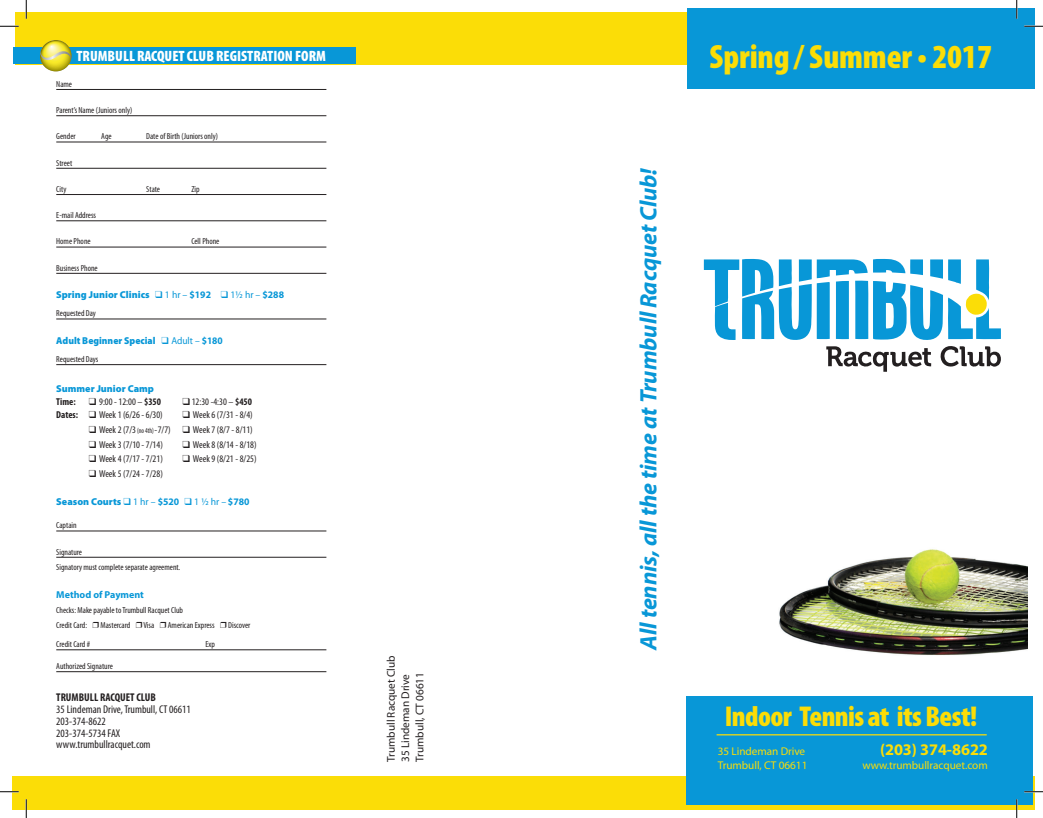
<style>
.page{position:relative;width:1043px;height:818px;background:#fff}
.page>*{position:absolute;margin:0;border:0;box-sizing:border-box;transform-origin:0 0}
.t1{font:900 condensed 33.75px "Myriad Pro";letter-spacing:-.005em;color:#fbdd07}
.t2{font:900 condensed 28.75px "Myriad Pro";letter-spacing:-.02em;color:#fbdd07}
.t3{font:italic 700 23.75px "Myriad Pro";letter-spacing:-.005em;color:#0897d7}
.t4{font:700 16.25px "Myriad Pro";letter-spacing:-.005em;color:#fbdd07}
.t5{font:900 condensed 15px "Myriad Pro";color:#fff}
.t6{font:condensed 11.25px/11.9px "Myriad Pro";color:#231f20}
.t7{font:11.25px/14.4px "Myriad Pro";letter-spacing:-.005em;color:#fbdd07}
.t8{font:11.25px/14.4px "Myriad Pro";letter-spacing:-.005em;color:#231f20}
.t9{font:700 condensed 11.25px "Myriad Pro";color:#231f20}
.t10{font:condensed 10px "Myriad Pro";color:#231f20}
.t11{font:900 10px "Myriad Pro";color:#0897d7}
.t12{font:900 10px "Myriad Pro";color:#0897d7;scale:.95 1}
.t13{font:700 10px "Myriad Pro";color:#0897d7}
.t14{font:700 condensed 10px "Myriad Pro";color:#231f20}
.t15{font:condensed 8.75px/15.6px "Myriad Pro";color:#231f20}
.s1{font-weight:400}
.s2{font-weight:700}
.s3{font-size:7.5px}
</style>
<div class="page">
<div style="left:15px;top:12px;width:1019px;height:52px;background:#fbdd07"></div>
<div style="left:14px;top:48px;width:342px;height:16px;background:#0897d7"></div>
<svg style="left:40px;top:40px;width:31px;height:31px"></svg>
<hr style="left:56px;top:89px;width:270px;height:1px;background:#231f20">
<hr style="left:56px;top:115px;width:270px;height:1px;background:#231f20">
<hr style="left:56px;top:142px;width:270px;height:1px;background:#231f20">
<hr style="left:56px;top:168px;width:270px;height:1px;background:#231f20">
<hr style="left:56px;top:194px;width:270px;height:1px;background:#231f20">
<hr style="left:56px;top:220px;width:270px;height:1px;background:#231f20">
<hr style="left:56px;top:247px;width:270px;height:1px;background:#231f20">
<hr style="left:56px;top:273px;width:270px;height:1px;background:#231f20">
<hr style="left:56px;top:319px;width:270px;height:1px;background:#231f20">
<hr style="left:56px;top:364px;width:270px;height:1px;background:#231f20">
<hr style="left:56px;top:530px;width:270px;height:1px;background:#231f20">
<hr style="left:56px;top:557px;width:270px;height:1px;background:#231f20">
<hr style="left:56px;top:649px;width:270px;height:1px;background:#231f20">
<hr style="left:56px;top:671px;width:270px;height:1px;background:#231f20">
<div style="left:12px;top:776px;width:1022px;height:33px;background:#fbdd07"></div>
<div style="left:686px;top:696px;width:347px;height:109px;background:#0897d7"></div>
<div style="left:687px;top:8px;width:347px;height:80px;background:#0897d7"></div>
<hr style="left:716px;top:734px;width:270px;height:1px;background:#fbdd07">
<img style="left:779px;top:549px;width:249px;height:106px">
<svg style="left:703px;top:259px;width:297px;height:81px"></svg>
<svg style="left:940px;top:346px;width:60px;height:21px"></svg>
<svg style="left:826px;top:346px;width:105px;height:26px"></svg>
<svg style="left:0;top:25px;width:19px;height:2px"></svg>
<svg style="left:1024px;top:25px;width:18px;height:2px"></svg>
<svg style="left:0;top:790px;width:19px;height:2px"></svg>
<svg style="left:1024px;top:790px;width:18px;height:2px"></svg>
<svg style="left:25px;top:0;width:2px;height:19px"></svg>
<svg style="left:25px;top:799px;width:2px;height:19px"></svg>
<svg style="left:1015px;top:0;width:2px;height:19px"></svg>
<svg style="left:1015px;top:799px;width:2px;height:19px"></svg>
<h3 class="t5" style="left:76px;top:47px;width:251px">TRUMBULL RACQUET CLUB REGISTRATION FORM</h3>
<p class="t15" style="left:56px;top:76px;width:17px">Name</p>
<p class="t15" style="left:56px;top:102px;width:78px">Parent’s Name (Juniors only)</p>
<p class="t15" style="left:56px;top:128px;width:21px">Gender</p>
<p class="t15" style="left:101px;top:128px;width:12px">Age</p>
<p class="t15" style="left:146px;top:128px;width:73px">Date of Birth (Juniors only)</p>
<p class="t15" style="left:56px;top:155px;width:17px">Street</p>
<p class="t15" style="left:56px;top:181px;width:12px">City</p>
<p class="t15" style="left:146px;top:181px;width:15px">State</p>
<p class="t15" style="left:191px;top:181px;width:10px">Zip</p>
<p class="t15" style="left:56px;top:207px;width:41px">E-mail Address</p>
<p class="t15" style="left:56px;top:233px;width:36px">Home Phone</p>
<p class="t15" style="left:191px;top:233px;width:30px">Cell Phone</p>
<p class="t15" style="left:56px;top:260px;width:43px">Business Phone</p>
<p class="t11" style="left:56px;top:288px;width:229px">Spring Junior Clinics ❑ <span class="s1">1 hr –</span> <span class="s2">$192</span> ❑ <span class="s1">11/2 hr –</span> <span class="s2">$288</span></p>
<p class="t15" style="left:56px;top:305px;width:41px">Requested Day</p>
<p class="t12" style="left:56px;top:334px;width:177px">Adult Beginner Special ❑ <span class="s1">Adult –</span> <span class="s2">$180</span></p>
<p class="t15" style="left:56px;top:351px;width:44px">Requested Days</p>
<p class="t11" style="left:56px;top:382px;width:99px">Summer Junior Camp</p>
<p class="t14" style="left:56px;top:395px;width:21px">Time:</p>
<p class="t10" style="left:89px;top:395px;width:74px">❑ 9:00 - 12:00 – <span class="s2">$350</span></p>
<p class="t10" style="left:182px;top:395px;width:71px">❑ 12:30 -4:30 – <span class="s2">$450</span></p>
<p class="t10" style="left:56px;top:409px;width:108px"><span class="s2">Dates:</span> ❑ Week 1 (6/26 - 6/30)</p>
<p class="t10" style="left:182px;top:409px;width:72px">❑ Week 6 (7/31 - 8/4)</p>
<p class="t10" style="left:89px;top:424px;width:165px">❑ Week 2 (7/3 <span class="s3">(no 4th)</span> - 7/7) ❑ Week 7 (8/7 - 8/11)</p>
<p class="t10" style="left:89px;top:439px;width:76px">❑ Week 3 (7/10 - 7/14)</p>
<p class="t10" style="left:183px;top:439px;width:76px">❑ Week 8 (8/14 - 8/18)</p>
<p class="t10" style="left:89px;top:452px;width:76px">❑ Week 4 (7/17 - 7/21)</p>
<p class="t10" style="left:183px;top:452px;width:76px">❑ Week 9 (8/21 - 8/25)</p>
<p class="t10" style="left:89px;top:467px;width:76px">❑ Week 5 (7/24 - 7/28)</p>
<p class="t11" style="left:56px;top:494px;width:195px">Season Courts ❑ <span class="s1">1 hr –</span> <span class="s2">$520</span> ❑ <span class="s1">1 ½ hr –</span> <span class="s2">$780</span></p>
<p class="t15" style="left:56px;top:517px;width:22px">Captain</p>
<p class="t15" style="left:56px;top:543px;width:126px">Signature<br>Signatory must complete separate agreement.</p>
<p class="t13" style="left:56px;top:587px;width:89px">Method of Payment</p>
<p class="t15" style="left:56px;top:603px;width:196px;line-height:14.4px">Checks: Make payable to Trumbull Racquet Club<br>Credit Card: ❒ Mastercard ❒ Visa ❒ American Express ❒ Discover</p>
<p class="t15" style="left:56px;top:636px;width:35px">Credit Card #</p>
<p class="t15" style="left:205px;top:636px;width:11px">Exp</p>
<p class="t15" style="left:56px;top:658px;width:58px">Authorized Signature</p>
<p class="t9" style="left:56px;top:690px;width:101px">TRUMBULL RACQUET CLUB</p>
<p class="t6" style="left:56px;top:703px;width:136px">35 Lindeman Drive, Trumbull, CT 06611<br>203-374-8622<br>203-374-5734 FAX www.trumbullracquet.com</p>
<p class="t8" style="left:384px;top:761px;width:108px;rotate:-90deg">Trumbull Racquet Club<br>35 Lindeman Drive<br>Trumbull, CT 06611</p>
<h3 class="t3" style="left:633px;top:649px;width:483px;rotate:-90deg">All tennis, all the time at Trumbull Racquet Club!</h3>
<h1 class="t1" style="left:709px;top:35px;width:284px">Spring / Summer • 2017</h1>
<h2 class="t2" style="left:724px;top:698px;width:254px">Indoor Tennis at its Best!</h2>
<p class="t7" style="left:718px;top:743px;width:91px">35 Lindeman Drive<br>Trumbull, CT 06611</p>
<h3 class="t4" style="left:880px;top:739px;width:109px">(203) 374-8622</h3>
<p class="t7" style="left:862px;top:757px;width:127px">www.trumbullracquet.com</p>
</div>
